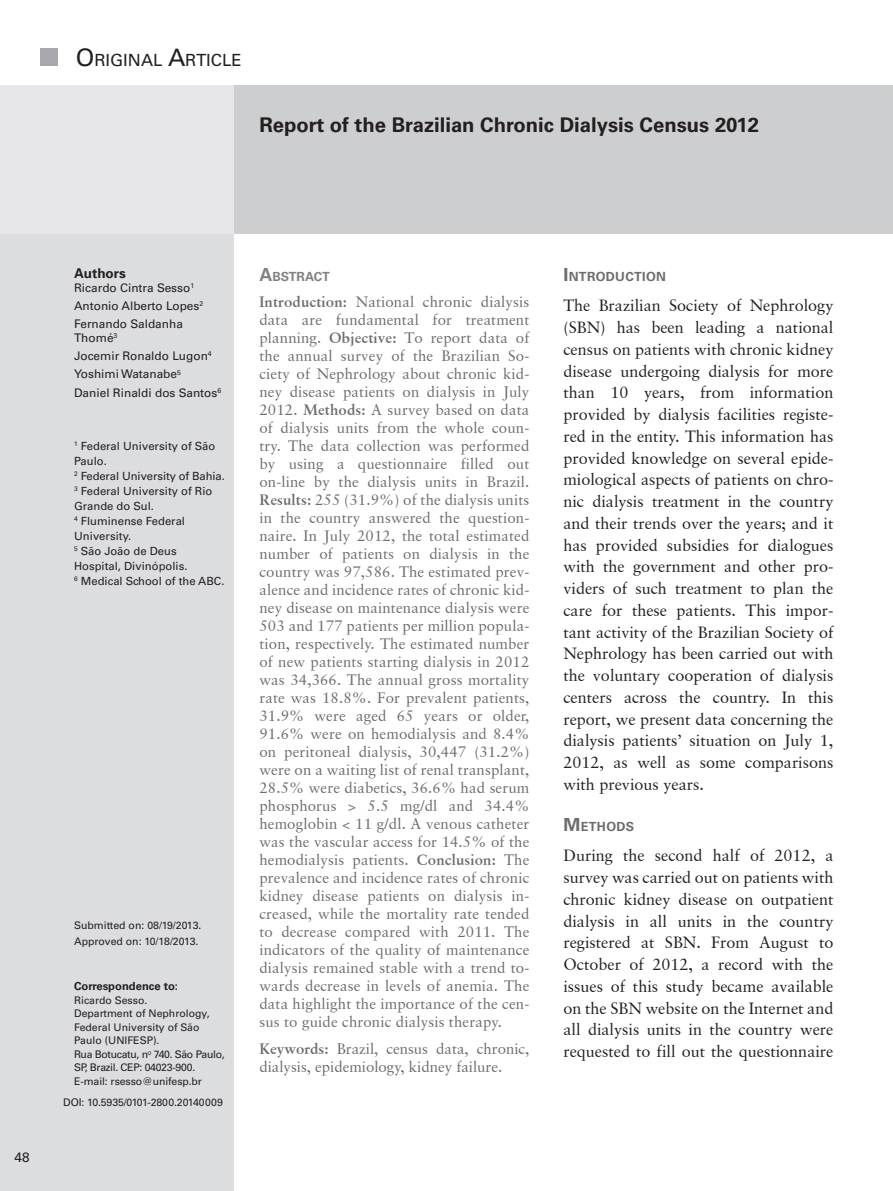
<style>
.page{position:relative;width:893px;height:1191px;background:#fff}
.page>*{position:absolute;margin:0;border:0;box-sizing:border-box;transform-origin:0 0}
.Título_Português{font:700 20.25px "Univers LT Std";color:#231f20}
.t1{font:16.8px "Univers LT Std";color:#231f20}
.Texto_-_1º_paragráfo{font:16.2px/21.8px "Garamond Retrospective S Si";color:#231f20;text-align:justify}
.Abstract{font:15px/18px "Garamond Retrospective S Si";letter-spacing:.01em;color:#6c6d70;text-align:justify}
.keywords{font:15px/18px "Garamond Retrospective S Si";color:#6c6d70}
.Tópico__Autores{font:13.5px "Univers 65 Bold";color:#231f20}
.t2{font:13.5px "Univers LT Std";color:#231f20}
.Intertítulo{font:700 12.6px "Univers LT Std";letter-spacing:.03em;color:#6c6d70}
.Intertilulo__Resumo{font:700 12.6px "Univers LT Std";color:#808285}
.Nome_dos_autores{font:11.85px/14px "Univers LT Std";color:#231f20}
.Afiliações{font:11.25px/15px "Univers LT Std";color:#231f20}
.Correspondência_para{font:700 11.25px "Univers LT Std";color:#231f20}
.Autor_correspondente{font:10.5px/13.5px "Univers LT Std";letter-spacing:-.01em;color:#231f20}
.Autor_correspondente-2{font:10.5px/13.5px "Univers LT Std";letter-spacing:-.03em;color:#231f20}
.Data_de_subs_aprova{font:10.5px "Univers LT Std";color:#231f20}
.s1{font-size:24px}
.s2{font-family:"Gatineau Plain"}
.s3{font-size:18px}
.s4{font-weight:700}
</style>
<div class="page">
<div style="left:40px;top:49px;width:17px;height:17px;background:#a8a9ad"></div>
<div style="left:0;top:85px;width:234px;height:1106px;background:#dcdddf"></div>
<div style="left:0;top:85px;width:893px;height:149px;background:linear-gradient(to right,#e2e2e4,#c5c6c8)"></div>
<p class="t1" style="left:76px;top:50px;width:165px"><span class="s1">O</span> RIGINAL <span class="s1">A</span>RTICLE</p>
<p class="Título_Português" style="left:259px;top:113px;width:501px">Report of the Brazilian Chronic Dialysis Census 2012</p>
<p class="Tópico__Autores" style="left:74px;top:265px;width:53px">Authors</p>
<p class="Nome_dos_autores" style="left:74px;top:280px;width:122px">Ricardo Cintra Sesso<sup>1</sup></p>
<p class="Nome_dos_autores" style="left:74px;top:299px;width:131px">Antonio Alberto Lopes<sup>2</sup></p>
<p class="Nome_dos_autores" style="left:74px;top:317px;width:110px">Fernando Saldanha<br>Thomé<sup>3</sup></p>
<p class="Nome_dos_autores" style="left:74px;top:349px;width:139px">Jocemir Ronaldo Lugon<sup>4</sup></p>
<p class="Nome_dos_autores" style="left:74px;top:367px;width:108px">Yoshimi Watanabe<sup>5</sup></p>
<p class="Nome_dos_autores" style="left:74px;top:386px;width:149px">Daniel Rinaldi dos Santos<sup>6</sup></p>
<p class="Afiliações" style="left:74px;top:439px;width:143px"><sup>1</sup> Federal University of São<br>Paulo.</p>
<p class="Afiliações" style="left:74px;top:469px;width:152px"><sup>2</sup> Federal University of Bahia.</p>
<p class="Afiliações" style="left:74px;top:484px;width:140px"><sup>3</sup> Federal University of Rio<br>Grande do Sul.</p>
<p class="Afiliações" style="left:74px;top:514px;width:112px"><sup>4</sup> Fluminense Federal<br>University.</p>
<p class="Afiliações" style="left:74px;top:544px;width:115px"><sup>5</sup> São João de Deus<br>Hospital, Divinópolis.</p>
<p class="Afiliações" style="left:74px;top:574px;width:152px"><sup>6</sup> Medical School of the ABC.</p>
<p class="t2" style="left:15px;top:1149px;width:17px">48</p>
<p class="Data_de_subs_aprova" style="left:74px;top:919px;width:129px">Submitted on: 08/19/2013.</p>
<p class="Data_de_subs_aprova" style="left:74px;top:935px;width:126px">Approved on: 10/18/2013.</p>
<p class="Correspondência_para" style="left:74px;top:979px;width:106px">Correspondence to:</p>
<p class="Autor_correspondente" style="left:74px;top:993px;width:75px">Ricardo Sesso.</p>
<p class="Autor_correspondente" style="left:74px;top:1006px;width:137px">Department of Nephrology,<br>Federal University of São<br>Paulo (UNIFESP).</p>
<p class="Autor_correspondente-2" style="left:74px;top:1047px;width:152px">Rua Botucatu, n<span class="s2">º</span> 740. São Paulo,<br>SP, Brazil. CEP: 04023-900.</p>
<p class="Autor_correspondente" style="left:74px;top:1074px;width:129px">E-mail: rsesso@unifesp.br</p>
<p class="Autor_correspondente" style="left:63px;top:1095px;width:161px">DOI: 10.5935/0101-2800.20140009</p>
<p class="Intertilulo__Resumo" style="left:259px;top:269px;width:72px"><span class="s3">A</span>BSTRACT</p>
<p class="Abstract" style="left:259px;top:293px;width:272px"><span class="s4">Introduction:</span> National chronic dialysis data are fundamental for treatment planning. <span class="s4">Objective:</span> To report data of the annual survey of the Brazilian So&shy;ciety of Nephrology about chronic kid&shy;ney disease patients on dialysis in July 2012. <span class="s4">Methods:</span> A survey based on data of dialysis units from the whole coun&shy;try. The data collection was performed by using a questionnaire filled out on-line by the dialysis units in Brazil.<br><span class="s4">Results:</span> 255 (31.9%) of the dialysis units in the country answered the question&shy;naire. In July 2012, the total estimated number of patients on dialysis in the country was 97,586. The estimated prev&shy;alence and incidence rates of chronic kid&shy;ney disease on maintenance dialysis were 503 and 177 patients per million popula&shy;tion, respectively. The estimated number of new patients starting dialysis in 2012 was 34,366. The annual gross mortality rate was 18.8%. For prevalent patients, 31.9% were aged 65 years or older, 91.6% were on hemodialysis and 8.4% on peritoneal dialysis, 30,447 (31.2%) were on a waiting list of renal transplant, 28.5% were diabetics, 36.6% had serum phosphorus &gt; 5.5 mg/dl and 34.4% hemoglobin &lt; 11 g/dl. A venous catheter was the vascular access for 14.5% of the hemodialysis patients. <span class="s4">Conclusion:</span> The prevalence and incidence rates of chronic kidney disease patients on dialysis in&shy;creased, while the mortality rate tended to decrease compared with 2011. The indicators of the quality of maintenance dialysis remained stable with a trend to&shy;wards decrease in levels of anemia. The data highlight the importance of the cen&shy;sus to guide chronic dialysis therapy.</p>
<p class="keywords" style="left:259px;top:1039px;width:271px"><span class="s4">Keywords:</span> Brazil, census data, chronic, dialysis, epidemiology, kidney failure.</p>
<p class="Intertítulo" style="left:563px;top:269px;width:104px"><span class="s3">I</span> NTRODUCTION</p>
<p class="Texto_-_1º_paragráfo" style="left:563px;top:294px;width:272px">The Brazilian Society of Nephrology (SBN) has been leading a national census on patients with chronic kidney disease undergoing dialysis for more than 10 years, from information provided by dialysis facilities registe&shy;red in the entity. This information has provided knowledge on several epide&shy;miological aspects of patients on chro&shy;nic dialysis treatment in the country and their trends over the years; and it has provided subsidies for dialogues with the government and other pro&shy;viders of such treatment to plan the care for these patients. This impor&shy;tant activity of the Brazilian Society of Nephrology has been carried out with the voluntary cooperation of dialysis centers across the country. In this report, we present data concerning the dialysis patients’ situation on July 1, 2012, as well as some comparisons with previous years.</p>
<p class="Intertítulo" style="left:563px;top:819px;width:72px"><span class="s3">M</span> ETHODS</p>
<p class="Texto_-_1º_paragráfo" style="left:563px;top:844px;width:272px">During the second half of 2012, a survey was carried out on patients with chronic kidney disease on outpatient dialysis in all units in the country registered at SBN. From August to October of 2012, a record with the issues of this study became available on the SBN website on the Internet and all dialysis units in the country were requested to fill out the questionnaire</p>
</div>
